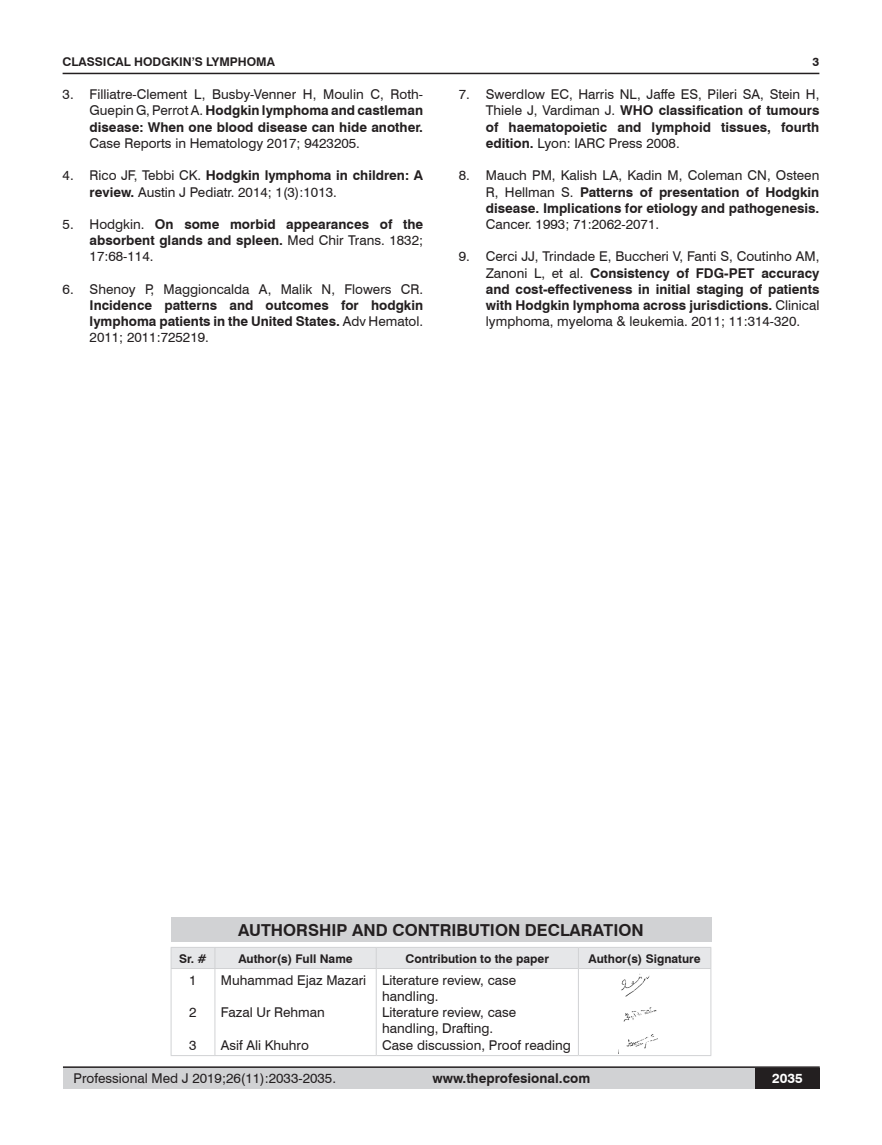
<style>
.page{position:relative;width:882px;height:1145px;background:#fff}
.page>*{position:absolute;margin:0;border:0;box-sizing:border-box;transform-origin:0 0}
.t1{font:700 16.5px "Swiss 721 BT";color:#231f20}
.List_Paragraph{font:13.5px/16.2px "Swiss 721 BT";color:#231f20;text-align:justify}
.List_Paragraph-2{font:700 13.5px/16.2px "Swiss 721 BT";color:#231f20;text-align:justify}
.t2{font:700 13.5px "Swiss 721 BT";color:#fff}
.t3{font:700 12px "Swiss 721 BT";color:#231f20}
.s1{font-weight:700}
.s2{font-weight:400}
</style>
<div class="page">
<div style="left:63px;top:1067px;width:756px;height:21px;background:#d1d2d4"></div>
<hr style="left:63px;top:1066px;width:756px;height:2px;background:#231f20">
<hr style="left:63px;top:73px;width:756px;height:1px;background:#231f20">
<div style="left:754px;top:1068px;width:65px;height:20px;background:#231f20"></div>
<div style="left:171px;top:917px;width:540px;height:24px;background:#d1d2d4"></div>
<div style="left:171px;top:947px;width:540px;height:21px;background:#e6e7e9"></div>
<hr style="left:171px;top:968px;width:44px;height:1px;background:#d1d2d4">
<hr style="left:171px;top:969px;width:1px;height:86px;background:#d1d2d4">
<hr style="left:215px;top:968px;width:161px;height:1px;background:#d1d2d4">
<hr style="left:214px;top:969px;width:1px;height:86px;background:#d1d2d4">
<hr style="left:376px;top:968px;width:202px;height:1px;background:#d1d2d4">
<hr style="left:375px;top:969px;width:1px;height:86px;background:#d1d2d4">
<hr style="left:578px;top:968px;width:133px;height:1px;background:#d1d2d4">
<hr style="left:577px;top:969px;width:1px;height:86px;background:#d1d2d4">
<hr style="left:710px;top:969px;width:1px;height:86px;background:#d1d2d4">
<hr style="left:171px;top:1055px;width:44px;height:1px;background:#d1d2d4">
<hr style="left:215px;top:1055px;width:161px;height:1px;background:#d1d2d4">
<hr style="left:376px;top:1055px;width:202px;height:1px;background:#d1d2d4">
<hr style="left:578px;top:1055px;width:133px;height:1px;background:#d1d2d4">
<img style="left:618px;top:973px;width:40px;height:80px">
<p class="t3" style="left:63px;top:53px;width:214px">CLASSICAL HODGKIN’S LYMPHOMA</p>
<p class="List_Paragraph" style="left:90px;top:86px;width:335px;text-indent:-27px">3. Filliatre-Clement L, Busby-Venner H, Moulin C, Roth-Guepin G, Perrot A. <span class="s1">Hodgkin lymphoma and castleman disease: When one blood disease can hide another.<br></span>Case Reports in Hematology 2017; 9423205.</p>
<p class="List_Paragraph" style="left:90px;top:167px;width:335px;text-indent:-27px">4. Rico JF, Tebbi CK. <span class="s1">Hodgkin lymphoma in children: A review.</span> Austin J Pediatr. 2014; 1(3):1013.</p>
<p class="List_Paragraph-2" style="left:90px;top:216px;width:335px;text-indent:-27px"><span class="s2">5. Hodgkin.</span> On some morbid appearances of the absorbent glands and spleen. <span class="s2">Med Chir Trans. 1832; 17:68-114.</span></p>
<p class="List_Paragraph-2" style="left:90px;top:280px;width:335px;text-indent:-27px"><span class="s2">6. Shenoy P, Maggioncalda A, Malik N, Flowers CR.<br></span>Incidence patterns and outcomes for hodgkin lymphoma patients in the United States. <span class="s2">Adv Hematol.<br>2011; 2011:725219.</span></p>
<p class="t3" style="left:812px;top:53px;width:8px">3</p>
<p class="List_Paragraph" style="left:485px;top:86px;width:335px;text-indent:-27px">7. Swerdlow EC, Harris NL, Jaffe ES, Pileri SA, Stein H, Thiele J, Vardiman J. <span class="s1">WHO classification of tumours of haematopoietic and lymphoid tissues, fourth edition.</span> Lyon: IARC Press 2008.</p>
<p class="List_Paragraph" style="left:485px;top:167px;width:335px;text-indent:-27px">8. Mauch PM, Kalish LA, Kadin M, Coleman CN, Osteen R, Hellman S. <span class="s1">Patterns of presentation of Hodgkin disease. Implications for etiology and pathogenesis.<br></span>Cancer. 1993; 71:2062-2071.</p>
<p class="List_Paragraph-2" style="left:485px;top:248px;width:335px;text-indent:-27px"><span class="s2">9. Cerci JJ, Trindade E, Buccheri V, Fanti S, Coutinho AM, Zanoni L, et al.</span> Consistency of FDG-PET accuracy and cost-effectiveness in initial staging of patients with Hodgkin lymphoma across jurisdictions. <span class="s2">Clinical lymphoma, myeloma &amp; leukemia. 2011; 11:314-320.</span></p>
<p class="t1" style="left:238px;top:918px;width:406px">AUTHORSHIP AND CONTRIBUTION DECLARATION</p>
<p class="t3" style="left:179px;top:950px;width:29px">Sr. #</p>
<p class="t3" style="left:238px;top:950px;width:116px">Author(s) Full Name</p>
<p class="t3" style="left:405px;top:950px;width:145px">Contribution to the paper</p>
<p class="t3" style="left:588px;top:950px;width:114px">Author(s) Signature</p>
<p class="List_Paragraph" style="left:189px;top:971px;width:9px">1</p>
<p class="List_Paragraph" style="left:189px;top:1003px;width:9px">2</p>
<p class="List_Paragraph" style="left:189px;top:1036px;width:9px">3</p>
<p class="List_Paragraph" style="left:221px;top:971px;width:147px">Muhammad Ejaz Mazari</p>
<p class="List_Paragraph" style="left:221px;top:1003px;width:105px">Fazal Ur Rehman</p>
<p class="List_Paragraph" style="left:221px;top:1036px;width:89px">Asif Ali Khuhro</p>
<p class="List_Paragraph" style="left:382px;top:971px;width:135px">Literature review, case handling.</p>
<p class="List_Paragraph" style="left:382px;top:1003px;width:135px">Literature review, case handling, Drafting.</p>
<p class="List_Paragraph" style="left:382px;top:1036px;width:190px">Case discussion, Proof reading</p>
<p class="List_Paragraph" style="left:74px;top:1069px;width:264px">Professional Med J 2019;26(11):2033-2035.</p>
<p class="List_Paragraph-2" style="left:432px;top:1069px;width:159px">www.theprofesional.com</p>
<p class="t2" style="left:771px;top:1069px;width:32px">2035</p>
</div>
